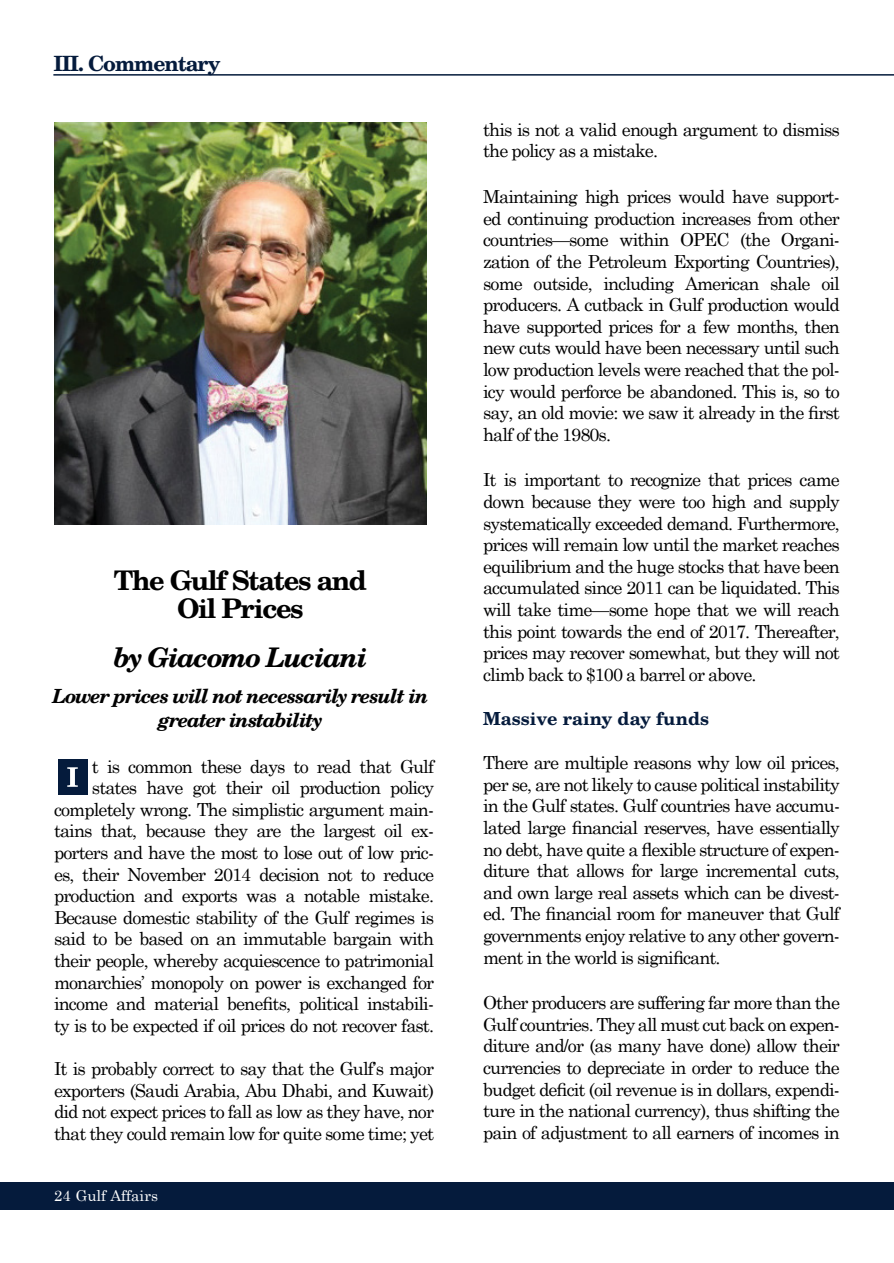
<style>
.page{position:relative;width:894px;height:1263px;background:#fff}
.page>*{position:absolute;margin:0;border:0;box-sizing:border-box;transform-origin:0 0}
.t1{font:700 27px/28.5px "Te X Gyre Schola";letter-spacing:-.05em;color:#000;text-align:center}
.t2{font:italic 700 27px "Te X Gyre Schola";letter-spacing:-.05em;color:#000}
.t3{font:700 21px "Te X Gyre Schola";letter-spacing:-.05em;color:#051b3c}
.t4{font:italic 700 19.5px/23.4px "Te X Gyre Schola";letter-spacing:-.05em;color:#000;text-align:center}
.t5{font:18px/21.6px "Century Schoolbook";letter-spacing:-.05em;color:#000;text-align:justify}
.t6{font:700 18px "Te X Gyre Schola";color:#051b3c}
.t7{font:15px "Century Schoolbook";color:#fff}
</style>
<div class="page">
<div style="left:0;top:1182px;width:893px;height:27px;background:#051b3c"></div>
<hr style="left:53px;top:74px;width:840px;height:2px;background:#051b3c">
<div style="left:58px;top:759px;width:29px;height:36px;background:#051b3c"></div>
<svg style="left:67px;top:767px;width:11px;height:20px"></svg>
<img style="left:54px;top:122px;width:372px;height:403px">
<p class="t3" style="left:53px;top:46px;width:169px">III. Commentary</p>
<h1 class="t1" style="left:114px;top:564px;width:254px">The Gulf States and<br>Oil Prices</h1>
<h1 class="t2" style="left:113px;top:636px;width:255px">by Giacomo Luciani</h1>
<p class="t4" style="left:52px;top:684px;width:377px">Lower prices will not necessarily result in greater instability</p>
<p class="t5" style="left:54px;top:755px;width:381px;text-align:right">t is common these days to read that Gulf states have got their oil production policy completely wrong. The simplistic argument main&shy;tains that, because they are the largest oil ex&shy;porters and have the most to lose out of low pric&shy;es, their November 2014 decision not to reduce production and exports was a notable mistake.<br>Because domestic stability of the Gulf regimes is said to be based on an immutable bargain with their people, whereby acquiescence to patrimonial monarchies’ monopoly on power is exchanged for income and material benefits, political instabili&shy;ty is to be expected if oil prices do not recover fast.</p>
<p class="t5" style="left:54px;top:1057px;width:381px">It is probably correct to say that the Gulf’s major exporters (Saudi Arabia, Abu Dhabi, and Kuwait) did not expect prices to fall as low as they have, nor that they could remain low for quite some time; yet</p>
<p class="t7" style="left:54px;top:1186px;width:105px">24 Gulf Affairs</p>
<p class="t5" style="left:483px;top:118px;width:358px">this is not a valid enough argument to dismiss the policy as a mistake.</p>
<p class="t5" style="left:483px;top:185px;width:358px">Maintaining high prices would have support&shy;ed continuing production increases from other countries—some within OPEC (the Organi&shy;zation of the Petroleum Exporting Countries), some outside, including American shale oil producers. A cutback in Gulf production would have supported prices for a few months, then new cuts would have been necessary until such low production levels were reached that the pol&shy;icy would perforce be abandoned. This is, so to say, an old movie: we saw it already in the first half of the 1980s.</p>
<p class="t5" style="left:483px;top:468px;width:358px">It is important to recognize that prices came down because they were too high and supply systematically exceeded demand. Furthermore, prices will remain low until the market reaches equilibrium and the huge stocks that have been accumulated since 2011 can be liquidated. This will take time—some hope that we will reach this point towards the end of 2017. Thereafter, prices may recover somewhat, but they will not climb back to $100 a barrel or above.</p>
<p class="t6" style="left:483px;top:704px;width:227px">Massive rainy day funds</p>
<p class="t5" style="left:483px;top:751px;width:358px">There are multiple reasons why low oil prices, per se, are not likely to cause political instability in the Gulf states. Gulf countries have accumu&shy;lated large financial reserves, have essentially no debt, have quite a flexible structure of expen&shy;diture that allows for large incremental cuts, and own large real assets which can be divest&shy;ed. The financial room for maneuver that Gulf governments enjoy relative to any other govern&shy;ment in the world is significant.</p>
<p class="t5" style="left:483px;top:991px;width:358px">Other producers are suffering far more than the Gulf countries. They all must cut back on expen&shy;diture and/or (as many have done) allow their currencies to depreciate in order to reduce the budget deficit (oil revenue is in dollars, expendi&shy;ture in the national currency), thus shifting the pain of adjustment to all earners of incomes in</p>
</div>
